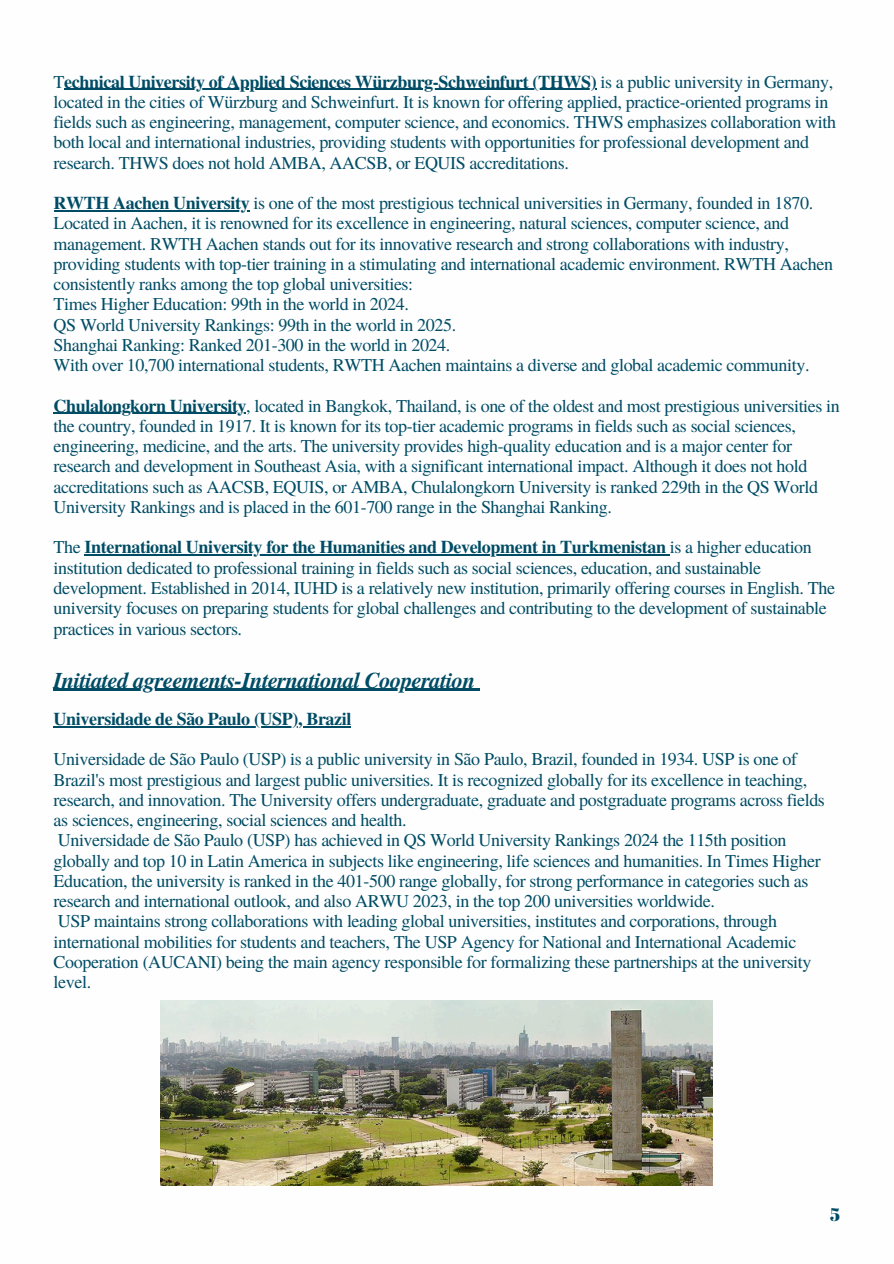
<style>
.page{position:relative;width:894px;height:1264px;background:#fff}
.page>*{position:absolute;margin:0;border:0;box-sizing:border-box;transform-origin:0 0}
.t1{font:italic 700 22.5px "Te X Gyre Termes";letter-spacing:-.02em;color:#004c65}
.t2{font:18.45px "Abril Fatface";color:#004c65}
.t3{font:18px/20.2px "Te X Gyre Termes";letter-spacing:-.02em;color:#004c65}
.t4{font:700 18px "Te X Gyre Termes";letter-spacing:-.02em;color:#004c65}
.s1{font-weight:400}
.s2{font-weight:700}
</style>
<div class="page">
<hr style="left:64px;top:89px;width:532px;height:1px;background:#004c65">
<hr style="left:54px;top:210px;width:195px;height:1px;background:#004c65">
<hr style="left:54px;top:413px;width:192px;height:1px;background:#004c65">
<hr style="left:85px;top:554px;width:584px;height:1px;background:#004c65">
<hr style="left:54px;top:688px;width:420px;height:3px;background:#004c65">
<svg style="left:474px;top:688px;width:6px;height:3px"></svg>
<hr style="left:54px;top:726px;width:297px;height:1px;background:#004c65">
<img style="left:160px;top:1000px;width:552px;height:185px">
<p class="t4" style="left:54px;top:67px;width:780px"><span class="s1">T</span>echnical University of Applied Sciences Würzburg-Schweinfurt (THWS) <span class="s1">is a public university in Germany,</span></p>
<p class="t3" style="left:54px;top:91px;width:783px">located in the cities of Würzburg and Schweinfurt. It is known for offering applied, practice-oriented programs in fields such as engineering, management, computer science, and economics. THWS emphasizes collaboration with both local and international industries, providing students with opportunities for professional development and research. THWS does not hold AMBA, AACSB, or EQUIS accreditations.</p>
<p class="t3" style="left:54px;top:192px;width:780px"><span class="s2">RWTH Aachen University</span> is one of the most prestigious technical universities in Germany, founded in 1870.<br>Located in Aachen, it is renowned for its excellence in engineering, natural sciences, computer science, and management. RWTH Aachen stands out for its innovative research and strong collaborations with industry, providing students with top-tier training in a stimulating and international academic environment. RWTH Aachen consistently ranks among the top global universities:</p>
<p class="t3" style="left:54px;top:293px;width:356px">Times Higher Education: 99th in the world in 2024.</p>
<p class="t3" style="left:54px;top:313px;width:404px">QS World University Rankings: 99th in the world in 2025.</p>
<p class="t3" style="left:54px;top:334px;width:398px">Shanghai Ranking: Ranked 201-300 in the world in 2024.</p>
<p class="t3" style="left:54px;top:354px;width:757px">With over 10,700 international students, RWTH Aachen maintains a diverse and global academic community.</p>
<p class="t3" style="left:54px;top:394px;width:787px"><span class="s2">Chulalongkorn University</span>, located in Bangkok, Thailand, is one of the oldest and most prestigious universities in the country, founded in 1917. It is known for its top-tier academic programs in fields such as social sciences, engineering, medicine, and the arts. The university provides high-quality education and is a major center for research and development in Southeast Asia, with a significant international impact. Although it does not hold accreditations such as AACSB, EQUIS, or AMBA, Chulalongkorn University is ranked 229th in the QS World University Rankings and is placed in the 601-700 range in the Shanghai Ranking.</p>
<h1 class="t4" style="left:54px;top:533px;width:759px"><span class="s1">The</span> International University for the Humanities and Development in Turkmenistan <span class="s1">is a higher education</span></h1>
<h2 class="t3" style="left:54px;top:556px;width:782px">institution dedicated to professional training in fields such as social sciences, education, and sustainable development. Established in 2014, IUHD is a relatively new institution, primarily offering courses in English. The university focuses on preparing students for global challenges and contributing to the development of sustainable practices in various sectors.</h2>
<p class="t1" style="left:54px;top:663px;width:423px">Initiated agreements-International Cooperation</p>
<p class="t4" style="left:54px;top:704px;width:299px">Universidade de São Paulo (USP), Brazil</p>
<p class="t3" style="left:54px;top:748px;width:772px">Universidade de São Paulo (USP) is a public university in São Paulo, Brazil, founded in 1934. USP is one of Brazil's most prestigious and largest public universities. It is recognized globally for its excellence in teaching, research, and innovation. The University offers undergraduate, graduate and postgraduate programs across fields as sciences, engineering, social sciences and health.</p>
<p class="t3" style="left:54px;top:829px;width:768px">Universidade de São Paulo (USP) has achieved in QS World University Rankings 2024 the 115th position globally and top 10 in Latin America in subjects like engineering, life sciences and humanities. In Times Higher Education, the university is ranked in the 401-500 range globally, for strong performance in categories such as research and international outlook, and also ARWU 2023, in the top 200 universities worldwide.</p>
<p class="t3" style="left:54px;top:910px;width:759px">USP maintains strong collaborations with leading global universities, institutes and corporations, through international mobilities for students and teachers, The USP Agency for National and International Academic Cooperation (AUCANI) being the main agency responsible for formalizing these partnerships at the university level.</p>
<p class="t2" style="left:829px;top:1201px;width:11px">5</p>
</div>
